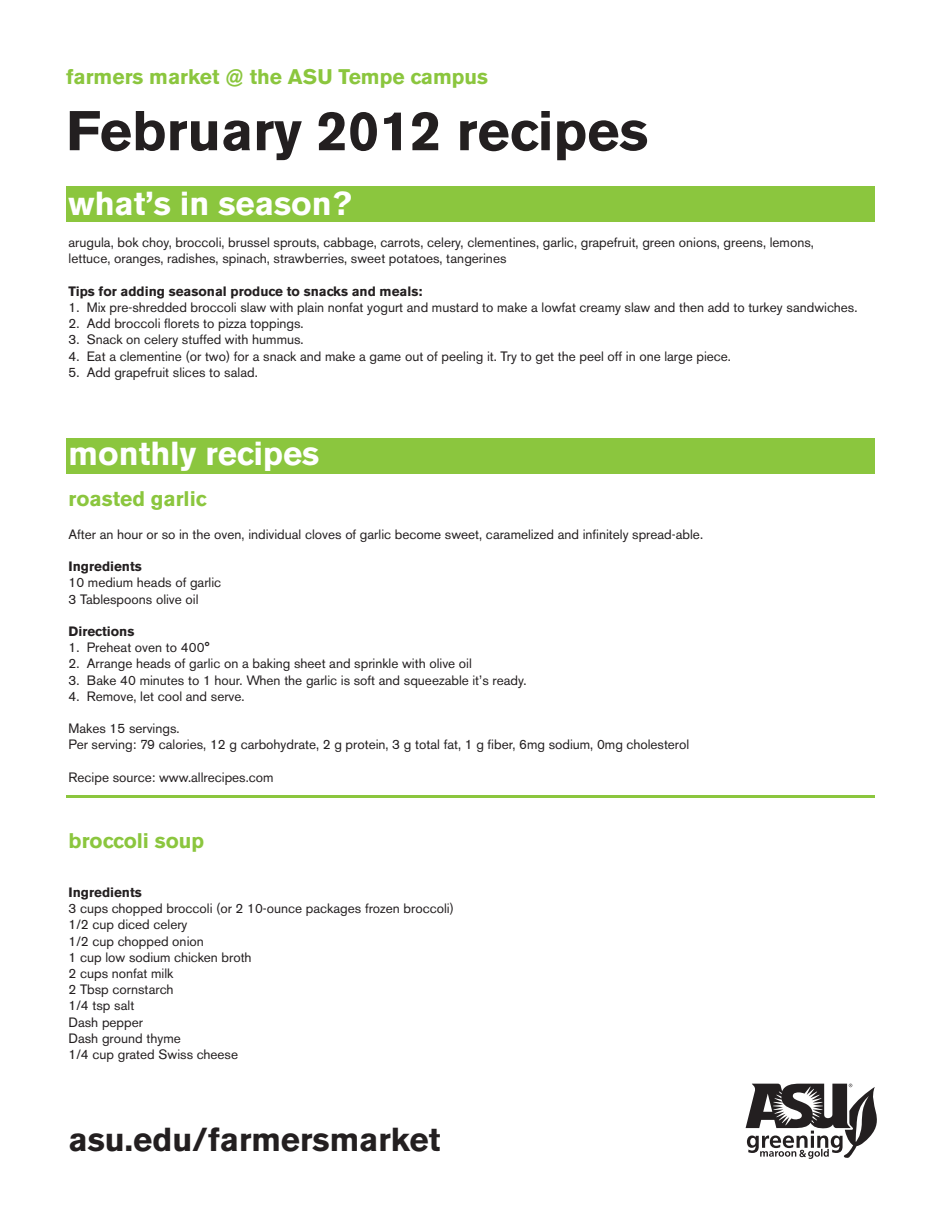
<style>
.page{position:relative;width:945px;height:1215px;background:#fff}
.page>*{position:absolute;margin:0;border:0;box-sizing:border-box;transform-origin:0 0}
.t1{font:700 55.5px "Akzidenz Grotesk BE";color:#231f20}
.t2{font:700 33px "Akzidenz Grotesk BE";color:#fff}
.t3{font:700 33px "Akzidenz Grotesk BE";color:#231f20}
.t4{font:700 21px "Akzidenz Grotesk BE";color:#8bc63e}
.t5{font:13.5px/16.2px "Akzidenz Grotesk BE";color:#231f20}
.t6{font:700 13.5px "Akzidenz Grotesk BE";color:#231f20}
</style>
<div class="page">
<div style="left:66px;top:439px;width:809px;height:35px;background:#8bc63e"></div>
<hr style="left:66px;top:795px;width:809px;height:2px;background:#8bc63e">
<div style="left:66px;top:186px;width:809px;height:35px;background:#8bc63e"></div>
<svg style="left:746px;top:1084px;width:131px;height:75px"></svg>
<h3 class="t4" style="left:66px;top:64px;width:424px">farmers market @ the ASU Tempe campus</h3>
<h1 class="t1" style="left:66px;top:99px;width:584px">February 2012 recipes</h1>
<h2 class="t2" style="left:69px;top:184px;width:285px">what’s in season?</h2>
<p class="t5" style="left:69px;top:234px;width:747px">arugula, bok choy, broccoli, brussel sprouts, cabbage, carrots, celery, clementines, garlic, grapefruit, green onions, greens, lemons, lettuce, oranges, radishes, spinach, strawberries, sweet potatoes, tangerines</p>
<p class="t6" style="left:69px;top:283px;width:355px">Tips for adding seasonal produce to snacks and meals:</p>
<p class="t5" style="left:69px;top:299px;width:790px">1. Mix pre-shredded broccoli slaw with plain nonfat yogurt and mustard to make a lowfat creamy slaw and then add to turkey sandwiches.</p>
<p class="t5" style="left:69px;top:315px;width:237px">2. Add broccoli florets to pizza toppings.</p>
<p class="t5" style="left:69px;top:332px;width:237px">3. Snack on celery stuffed with hummus.</p>
<p class="t5" style="left:69px;top:348px;width:664px">4. Eat a clementine (or two) for a snack and make a game out of peeling it. Try to get the peel off in one large piece.</p>
<p class="t5" style="left:69px;top:364px;width:191px">5. Add grapefruit slices to salad.</p>
<h2 class="t2" style="left:69px;top:434px;width:252px">monthly recipes</h2>
<h3 class="t4" style="left:69px;top:487px;width:139px">roasted garlic</h3>
<p class="t5" style="left:69px;top:526px;width:636px">After an hour or so in the oven, individual cloves of garlic become sweet, caramelized and infinitely spread-able.</p>
<p class="t6" style="left:69px;top:559px;width:75px">Ingredients</p>
<p class="t5" style="left:69px;top:575px;width:154px">10 medium heads of garlic<br>3 Tablespoons olive oil</p>
<p class="t6" style="left:69px;top:624px;width:67px">Directions</p>
<p class="t5" style="left:69px;top:639px;width:142px">1. Preheat oven to 400°</p>
<p class="t5" style="left:69px;top:656px;width:405px">2. Arrange heads of garlic on a baking sheet and sprinkle with olive oil</p>
<p class="t5" style="left:69px;top:672px;width:459px">3. Bake 40 minutes to 1 hour. When the garlic is soft and squeezable it’s ready.</p>
<p class="t5" style="left:69px;top:688px;width:178px">4. Remove, let cool and serve.</p>
<p class="t5" style="left:69px;top:720px;width:622px">Makes 15 servings.<br>Per serving: 79 calories, 12 g carbohydrate, 2 g protein, 3 g total fat, 1 g fiber, 6mg sodium, 0mg cholesterol</p>
<p class="t5" style="left:69px;top:769px;width:207px">Recipe source: www.allrecipes.com</p>
<h3 class="t4" style="left:69px;top:829px;width:137px">broccoli soup</h3>
<p class="t6" style="left:69px;top:885px;width:75px">Ingredients</p>
<p class="t5" style="left:69px;top:900px;width:387px">3 cups chopped broccoli (or 2 10-ounce packages frozen broccoli)<br>1/2 cup diced celery<br>1/2 cup chopped onion<br>1 cup low sodium chicken broth<br>2 cups nonfat milk<br>2 Tbsp cornstarch<br>1/4 tsp salt<br>Dash pepper<br>Dash ground thyme<br>1/4 cup grated Swiss cheese</p>
<h2 class="t3" style="left:69px;top:1120px;width:373px">asu.edu/farmersmarket</h2>
</div>
